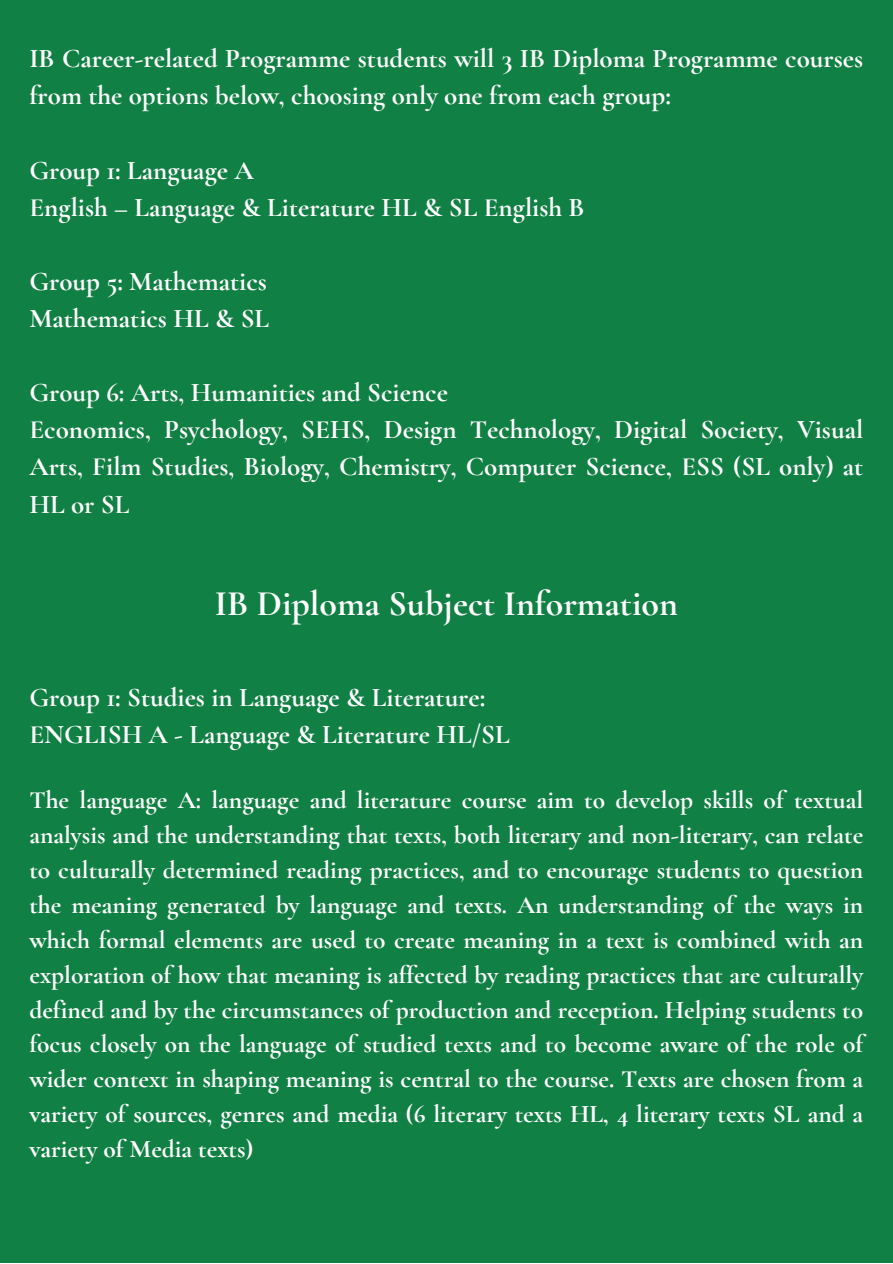
<style>
.page{position:relative;width:893px;height:1264px;background:#fff}
.page>*{position:absolute;margin:0;border:0;box-sizing:border-box;transform-origin:0 0}
.t1{font:700 35.85px "Cormorant Garamond";color:#fff}
.t2{font:700 27px/37px "Cormorant Garamond";color:#fff}
.t3{font:700 25.35px/34.8px "Cormorant Garamond";color:#fff;text-align:justify}
</style>
<div class="page">
<div style="left:0;top:0;width:892px;height:1262px;background:#118044"></div>
<p class="t2" style="left:29px;top:40px;width:835px">IB Career-related Programme students will 3 IB Diploma Programme courses from the options below, choosing only one from each group:</p>
<p class="t2" style="left:29px;top:151px;width:556px">Group 1: Language A<br>English – Language &amp; Literature HL &amp; SL English B</p>
<p class="t2" style="left:29px;top:263px;width:241px">Group 5: Mathematics<br>Mathematics HL &amp; SL</p>
<p class="t2" style="left:29px;top:374px;width:835px">Group 6: Arts, Humanities and Science<br>Economics, Psychology, SEHS, Design Technology, Digital Society, Visual Arts, Film Studies, Biology, Chemistry, Computer Science, ESS (SL only) at HL or SL</p>
<h1 class="t1" style="left:215px;top:581px;width:464px">IB Diploma Subject Information</h1>
<p class="t2" style="left:29px;top:679px;width:482px">Group 1: Studies in Language &amp; Literature:<br>ENGLISH A - Language &amp; Literature HL/SL</p>
<p class="t3" style="left:29px;top:782px;width:835px">The language A: language and literature course aim to develop skills of textual analysis and the understanding that texts, both literary and non-literary, can relate to culturally determined reading practices, and to encourage students to question the meaning generated by language and texts. An understanding of the ways in which formal elements are used to create meaning in a text is combined with an exploration of how that meaning is affected by reading practices that are culturally defined and by the circumstances of production and reception. Helping students to focus closely on the language of studied texts and to become aware of the role of wider context in shaping meaning is central to the course. Texts are chosen from a variety of sources, genres and media (6 literary texts HL, 4 literary texts SL and a variety of Media texts)</p>
</div>
